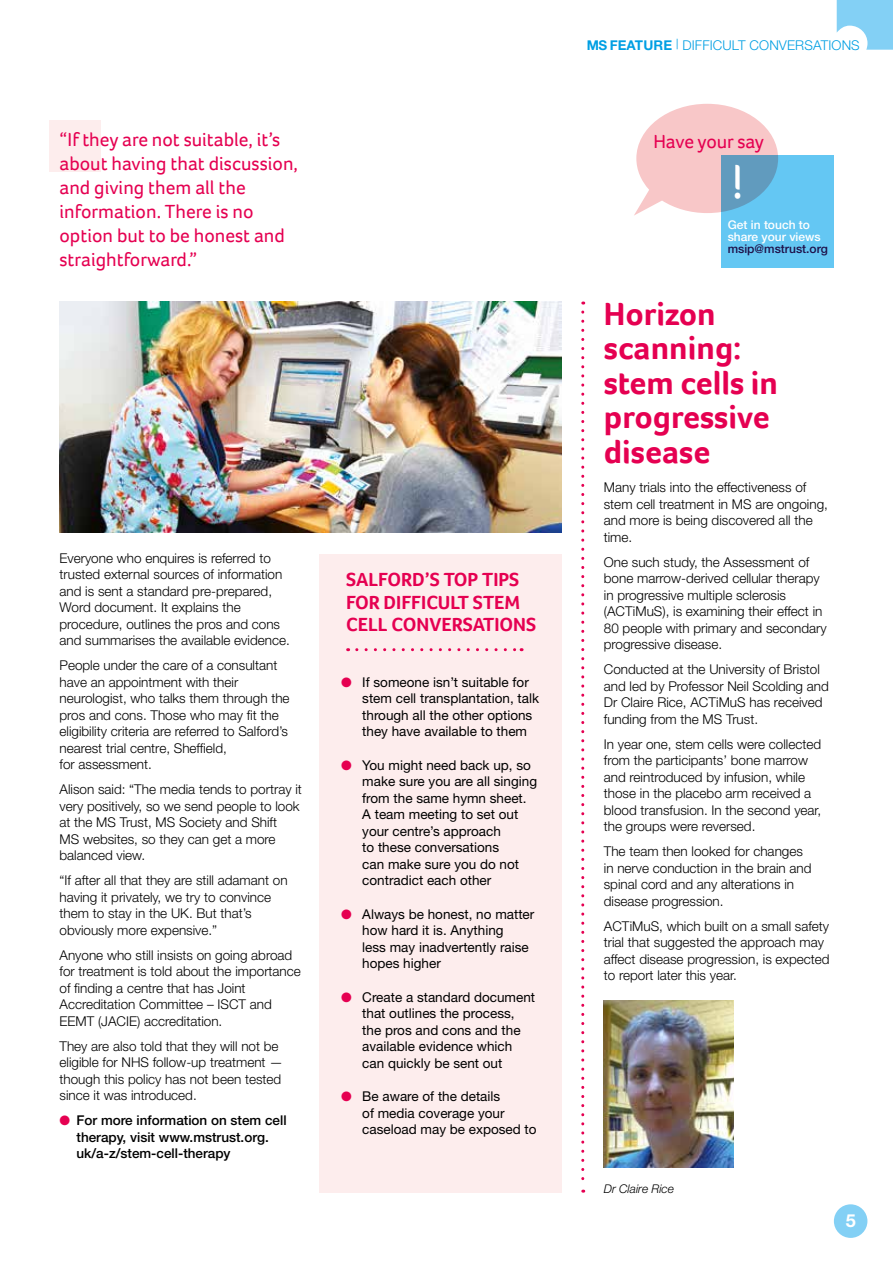
<style>
.page{position:relative;width:893px;height:1263px;background:#fff}
.page>*{position:absolute;margin:0;border:0;box-sizing:border-box;transform-origin:0 0}
.t1{font:49.35px "Foco";color:#fff}
.t2{font:700 33px/34.5px "Foco";color:#e50051}
.t3{font:19.5px/24px "Foco";color:#e50051}
.t4{font:700 19.5px/22.5px "Foco";color:#e50051}
.t5{font:700 18px "Helvetica Neue LT Std";color:#fff}
.t6{font:300 13.5px/16.5px "Helvetica Neue LT Std";color:#000}
.t7{font:13.5px/16.5px "Helvetica Neue LT Std";color:#000}
.t8{font:500 13.5px/16.5px "Helvetica Neue LT Std";color:#000}
.t9{font:300 13.5px "Helvetica Neue LT Std";letter-spacing:.01em;color:#009fe3}
.t10{font:500 12px/12px "Helvetica Neue LT Std";color:#fff}
.t11{font:500 12px "Helvetica Neue LT Std";color:#1e1049}
.t12{font:italic 300 12px "Helvetica Neue LT Std";color:#000}
.s1{color:#e50051}
.s2{font-weight:700}
</style>
<div class="page">
<svg style="left:837px;top:0;width:56px;height:50px"></svg>
<div style="left:834px;top:1204px;width:33px;height:34px;background:#83d0f5;border-radius:50%"></div>
<div style="left:319px;top:554px;width:242px;height:639px;background:#fdeded"></div>
<img style="left:604px;top:1000px;width:129px;height:168px">
<svg style="left:357px;top:648px;width:165px;height:3px"></svg>
<img style="left:60px;top:302px;width:501px;height:230px">
<svg style="left:581px;top:312px;width:3px;height:881px"></svg>
<div style="left:49px;top:120px;width:51px;height:51px;background:#fdeded"></div>
<div style="left:720px;top:155px;width:113px;height:113px;background:#64c7f3"></div>
<svg style="left:634px;top:104px;width:144px;height:112px"></svg>
<h3 class="t3" style="left:60px;top:127px;width:240px">“If they are not suitable, it’s about having that discussion, and giving them all the information. There is no option but to be honest and straightforward.”</h3>
<p class="t6" style="left:60px;top:549px;width:232px">Everyone who enquires is referred to trusted external sources of information and is sent a standard pre-prepared, Word document. It explains the procedure, outlines the pros and cons and summarises the available evidence.</p>
<p class="t6" style="left:60px;top:657px;width:232px">People under the care of a consultant have an appointment with their neurologist, who talks them through the pros and cons. Those who may fit the eligibility criteria are referred to Salford’s nearest trial centre, Sheffield,<br>for assessment.</p>
<p class="t6" style="left:60px;top:781px;width:244px">Alison said: “The media tends to portray it very positively, so we send people to look at the MS Trust, MS Society and Shift<br>MS websites, so they can get a more balanced view.</p>
<p class="t6" style="left:60px;top:872px;width:230px">“If after all that they are still adamant on having it privately, we try to convince them to stay in the UK. But that’s obviously more expensive.”</p>
<p class="t6" style="left:60px;top:946px;width:243px">Anyone who still insists on going abroad for treatment is told about the importance of finding a centre that has Joint Accreditation Committee – ISCT and EEMT (JACIE) accreditation.</p>
<p class="t6" style="left:60px;top:1037px;width:225px">They are also told that they will not be eligible for NHS follow-up treatment — though this policy has not been tested since it was introduced.</p>
<p class="t8" style="left:77px;top:1112px;width:212px;text-indent:-17px"><span class="s1">●</span> For more information on stem cell therapy, visit www.mstrust.org. uk/a-z/stem-cell-therapy</p>
<h3 class="t4" style="left:346px;top:568px;width:192px">SALFORD’S TOP TIPS<br>FOR DIFFICULT STEM<br>CELL CONVERSATIONS</h3>
<p class="t7" style="left:362px;top:674px;width:178px;text-indent:-21px"><span class="s1">●</span> If someone isn’t suitable for stem cell transplantation, talk through all the other options they have available to them</p>
<p class="t7" style="left:362px;top:757px;width:176px;text-indent:-21px"><span class="s1">●</span> You might need back up, so make sure you are all singing from the same hymn sheet.<br>A team meeting to set out your centre’s approach<br>to these conversations<br>can make sure you do not contradict each other</p>
<p class="t7" style="left:362px;top:905px;width:174px;text-indent:-21px"><span class="s1">●</span> Always be honest, no matter how hard it is. Anything<br>less may inadvertently raise hopes higher</p>
<p class="t7" style="left:362px;top:988px;width:174px;text-indent:-21px"><span class="s1">●</span> Create a standard document that outlines the process, the pros and cons and the available evidence which can quickly be sent out</p>
<p class="t7" style="left:362px;top:1088px;width:176px;text-indent:-21px"><span class="s1">●</span> Be aware of the details<br>of media coverage your caseload may be exposed to</p>
<p class="t9" style="left:587px;top:37px;width:274px"><span class="s2">MS FEATURE</span> <sup>|</sup> DIFFICULT CONVERSATIONS</p>
<h3 class="t3" style="left:653px;top:129px;width:112px">Have your say</h3>
<h1 class="t1" style="left:732px;top:149px;width:13px">!</h1>
<p class="t10" style="left:728px;top:219px;width:94px">Get in touch to share your views</p>
<p class="t11" style="left:728px;top:242px;width:102px">msip@mstrust.org</p>
<h2 class="t2" style="left:604px;top:296px;width:176px">Horizon scanning: stem cells in progressive disease</h2>
<p class="t6" style="left:604px;top:479px;width:226px">Many trials into the effectiveness of stem cell treatment in MS are ongoing, and more is being discovered all the time.</p>
<p class="t6" style="left:604px;top:553px;width:224px">One such study, the Assessment of bone marrow-derived cellular therapy in progressive multiple sclerosis (ACTiMuS), is examining their effect in 80 people with primary and secondary progressive disease.</p>
<p class="t6" style="left:604px;top:661px;width:227px">Conducted at the University of Bristol and led by Professor Neil Scolding and Dr Claire Rice, ACTiMuS has received funding from the MS Trust.</p>
<p class="t6" style="left:604px;top:735px;width:219px">In year one, stem cells were collected from the participants’ bone marrow and reintroduced by infusion, while those in the placebo arm received a blood transfusion. In the second year, the groups were reversed.</p>
<p class="t6" style="left:604px;top:843px;width:209px">The team then looked for changes in nerve conduction in the brain and spinal cord and any alterations in disease progression.</p>
<p class="t6" style="left:604px;top:917px;width:227px">ACTiMuS, which built on a small safety trial that suggested the approach may affect disease progression, is expected to report later this year.</p>
<p class="t12" style="left:604px;top:1181px;width:72px">Dr Claire Rice</p>
<h3 class="t5" style="left:846px;top:1210px;width:12px">5</h3>
</div>
